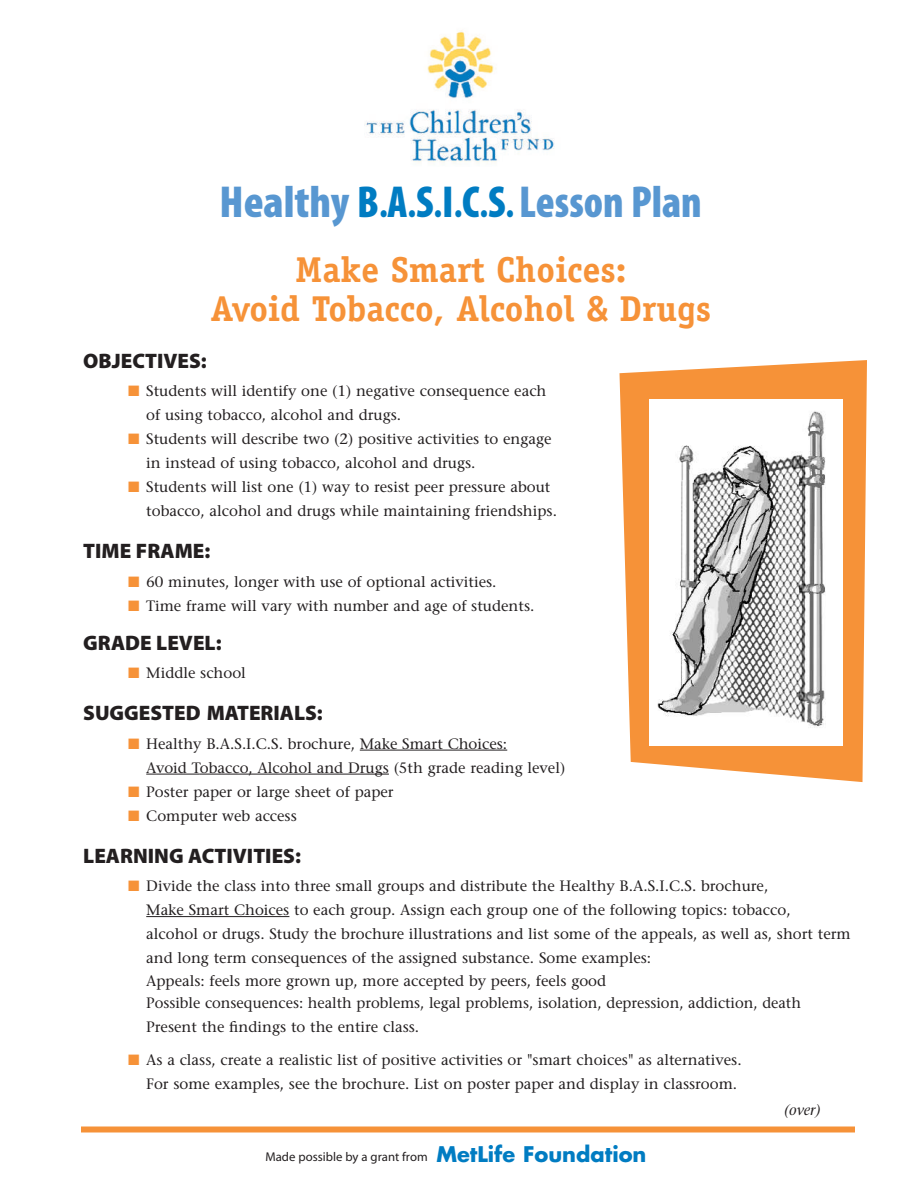
<style>
.page{position:relative;width:918px;height:1188px;background:#fff}
.page>*{position:absolute;margin:0;border:0;box-sizing:border-box;transform-origin:0 0}
.t1{font:45px "Myriad MM 830 300";color:#5897d1}
.t2{font:700 36px/39px "Officina Serif";color:#f69238;text-align:center}
.t3{font:21px "Myriad MM 830 600";color:#231f20}
.t4{font:15px/24px "Stone Serif";color:#231f20}
.t5{font:italic 15px "Stone Serif";color:#231f20}
.t6{font:12.75px "Myriad MM 400 600";color:#231f20}
.s1{color:#007cc2}
.s2{font-size:36px;color:#007cc2}
.s3{color:#f69238}
.s4{font-family:"Futura";font-weight:700;font-size:21px;color:#007cc2}
</style>
<div class="page">
<svg style="left:620px;top:360px;width:247px;height:422px;fill:#f69238"></svg>
<div style="left:81px;top:1126px;width:774px;height:6px;background:#f69238"></div>
<hr style="left:360px;top:750px;width:147px;height:1px;background:#231f20">
<hr style="left:156px;top:774px;width:44px;height:1px;background:#231f20">
<hr style="left:200px;top:774px;width:189px;height:1px;background:#231f20">
<hr style="left:146px;top:916px;width:143px;height:1px;background:#231f20">
<div style="left:650px;top:399px;width:193px;height:347px;background:#fff"></div>
<img style="left:657px;top:411px;width:169px;height:317px">
<img style="left:364px;top:30px;width:191px;height:132px">
<h1 class="t1" style="left:219px;top:185px;width:484px">Healthy <span class="s1">B</span><span class="s2">.</span><span class="s1">A</span><span class="s2">.</span><span class="s1">S</span><span class="s2">.</span><span class="s1">I</span><span class="s2">.</span><span class="s1">C</span><span class="s2">.</span><span class="s1">S</span><span class="s2">.</span>Lesson Plan</h1>
<h2 class="t2" style="left:211px;top:253px;width:502px">Make Smart Choices:<br>Avoid Tobacco, Alcohol &amp; Drugs</h2>
<h3 class="t3" style="left:83px;top:353px;width:125px">OBJECTIVES:</h3>
<p class="t4" style="left:146px;top:380px;width:402px;text-indent:-18px"><span class="s3">■</span> Students will identify one (1) negative consequence each of using tobacco, alcohol and drugs.</p>
<p class="t4" style="left:146px;top:428px;width:407px;text-indent:-18px"><span class="s3">■</span> Students will describe two (2) positive activities to engage in instead of using tobacco, alcohol and drugs.</p>
<p class="t4" style="left:146px;top:476px;width:412px;text-indent:-18px"><span class="s3">■</span> Students will list one (1) way to resist peer pressure about tobacco, alcohol and drugs while maintaining friendships.</p>
<h3 class="t3" style="left:83px;top:543px;width:129px">TIME FRAME:</h3>
<p class="t4" style="left:128px;top:571px;width:370px"><span class="s3">■</span> 60 minutes, longer with use of optional activities.</p>
<p class="t4" style="left:128px;top:595px;width:408px"><span class="s3">■</span> Time frame will vary with number and age of students.</p>
<h3 class="t3" style="left:83px;top:635px;width:140px">GRADE LEVEL:</h3>
<p class="t4" style="left:128px;top:662px;width:119px"><span class="s3">■</span> Middle school</p>
<h3 class="t3" style="left:83px;top:705px;width:241px">SUGGESTED MATERIALS:</h3>
<p class="t4" style="left:146px;top:733px;width:421px;text-indent:-18px"><span class="s3">■</span> Healthy B.A.S.I.C.S. brochure, Make Smart Choices:<br>Avoid Tobacco, Alcohol and Drugs (5th grade reading level)</p>
<p class="t4" style="left:128px;top:781px;width:267px"><span class="s3">■</span> Poster paper or large sheet of paper</p>
<p class="t4" style="left:128px;top:805px;width:170px"><span class="s3">■</span> Computer web access</p>
<h3 class="t3" style="left:83px;top:848px;width:219px">LEARNING ACTIVITIES:</h3>
<p class="t4" style="left:146px;top:875px;width:706px;text-indent:-18px"><span class="s3">■</span> Divide the class into three small groups and distribute the Healthy B.A.S.I.C.S. brochure,<br>Make Smart Choices to each group. Assign each group one of the following topics: tobacco,<br>alcohol or drugs. Study the brochure illustrations and list some of the appeals, as well as, short term and long term consequences of the assigned substance. Some examples:</p>
<p class="t4" style="left:146px;top:971px;width:656px;line-height:22.5px">Appeals: feels more grown up, more accepted by peers, feels good<br>Possible consequences: health problems, legal problems, isolation, depression, addiction, death</p>
<p class="t4" style="left:146px;top:1016px;width:274px">Present the findings to the entire class.</p>
<p class="t4" style="left:128px;top:1049px;width:615px;text-align:right"><span class="s3">■</span> As a class, create a realistic list of positive activities or "smart choices" as alternatives.<br>For some examples, see the brochure. List on poster paper and display in classroom.</p>
<p class="t5" style="left:784px;top:1104px;width:38px">(over)</p>
<p class="t6" style="left:266px;top:1152px;width:382px">Made possible by a grant from <span class="s4">MetLife Foundation</span></p>
</div>
